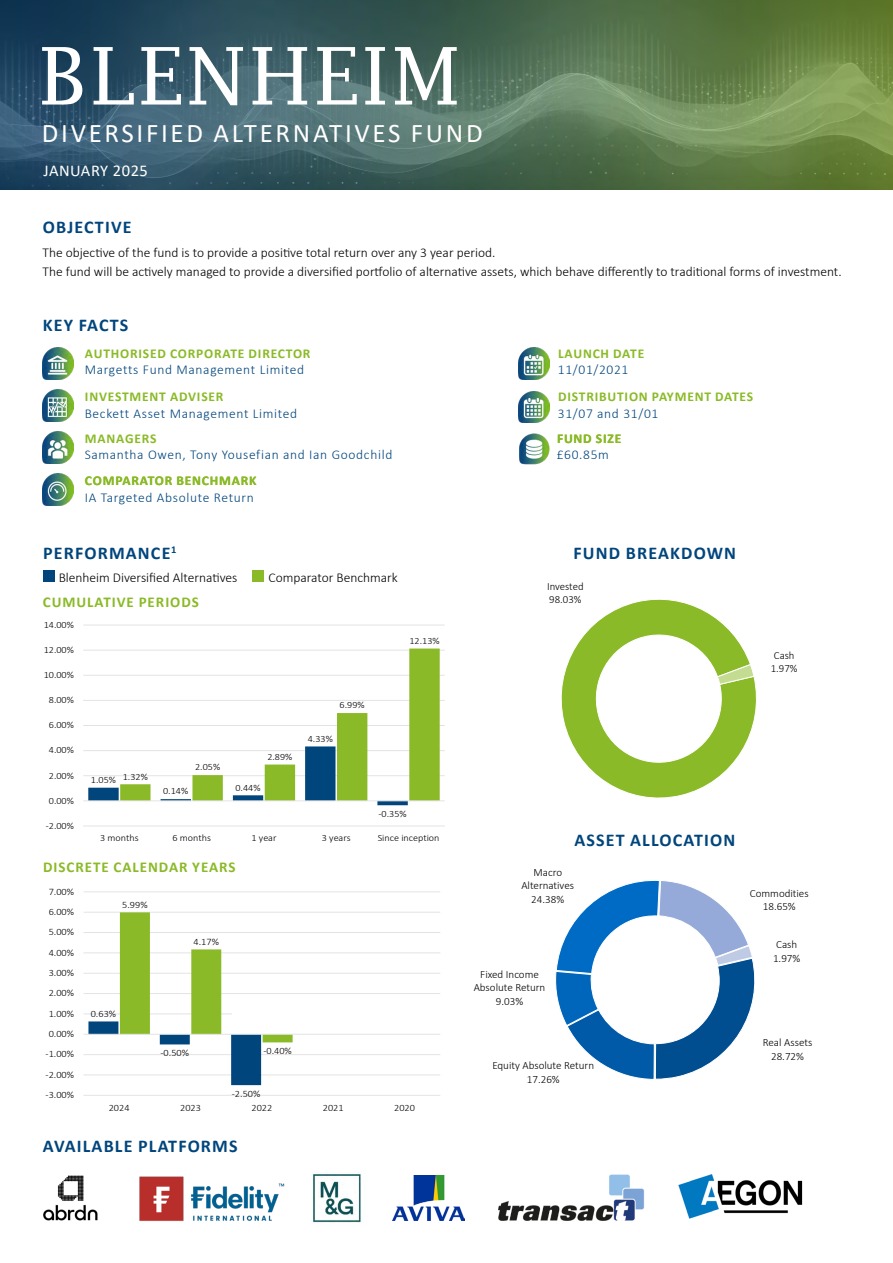
<style>
.page{position:relative;width:893px;height:1263px;background:#fff}
.page>*{position:absolute;margin:0;border:0;box-sizing:border-box;transform-origin:0 0}
.t1{font:79.5px "Lucida Fax";letter-spacing:.03em;color:#fff}
.t2{font:27px "Calibri";letter-spacing:.1em;color:#fff}
.t3{font:700 18px "Calibri";letter-spacing:.065em;color:#00457c}
.t4{font:16.5px "Calibri";letter-spacing:.03em;color:#fff}
.t5{font:700 15px "Calibri";letter-spacing:.065em;color:#8aba27}
.t6{font:300 13.5px/19.5px "Calibri";color:#000}
.t7{font:300 13.5px "Calibri";letter-spacing:.05em;color:#00457c}
.t8{font:700 13.5px "Calibri";letter-spacing:.06em;color:#8aba27}
.t9{font:300 11.1px/13.5px "Calibri";color:#000;text-align:center}
.t10{font:300 10.95px/13.4px "Calibri";color:#000}
.t11{font:300 9.75px "Calibri";color:#000;scale:1.05 1}
.t12{font:300 9.6px "Calibri";color:#000;scale:1.05 1}
</style>
<div class="page">
<img style="left:0;top:0;width:893px;height:189px">
<img style="left:43px;top:1175px;width:55px;height:46px">
<img style="left:312px;top:1172px;width:49px;height:51px">
<img style="left:678px;top:1174px;width:125px;height:45px">
<img style="left:498px;top:1174px;width:146px;height:47px">
<img style="left:139px;top:1176px;width:146px;height:45px">
<img style="left:392px;top:1175px;width:73px;height:45px">
<img style="left:519px;top:433px;width:31px;height:31px">
<img style="left:519px;top:391px;width:31px;height:31px">
<img style="left:519px;top:348px;width:31px;height:31px">
<img style="left:43px;top:474px;width:31px;height:31px">
<img style="left:43px;top:348px;width:31px;height:31px">
<img style="left:43px;top:390px;width:31px;height:31px">
<img style="left:43px;top:432px;width:31px;height:31px">
<div style="left:43px;top:571px;width:11px;height:11px;background:#00457c"></div>
<div style="left:253px;top:571px;width:11px;height:11px;background:#8aba27"></div>
<svg style="left:561px;top:599px;width:196px;height:199px"></svg>
<svg style="left:716px;top:663px;width:39px;height:22px"></svg>
<hr style="left:83px;top:826px;width:362px;height:1px;background:#e3e3e3">
<hr style="left:83px;top:775px;width:362px;height:1px;background:#e3e3e3">
<hr style="left:83px;top:750px;width:362px;height:1px;background:#e3e3e3">
<hr style="left:83px;top:725px;width:362px;height:1px;background:#e3e3e3">
<hr style="left:83px;top:700px;width:362px;height:1px;background:#e3e3e3">
<hr style="left:83px;top:675px;width:362px;height:1px;background:#e3e3e3">
<hr style="left:83px;top:650px;width:362px;height:1px;background:#e3e3e3">
<hr style="left:83px;top:625px;width:362px;height:1px;background:#e3e3e3">
<svg style="left:88px;top:787px;width:320px;height:18px"></svg>
<svg style="left:120px;top:648px;width:320px;height:153px"></svg>
<hr style="left:83px;top:801px;width:362px;height:1px;background:#e3e3e3">
<hr style="left:83px;top:1095px;width:357px;height:1px;background:#e3e3e3">
<hr style="left:83px;top:1075px;width:357px;height:1px;background:#e3e3e3">
<hr style="left:83px;top:1054px;width:357px;height:1px;background:#e3e3e3">
<hr style="left:83px;top:1014px;width:357px;height:1px;background:#e3e3e3">
<hr style="left:83px;top:993px;width:357px;height:1px;background:#e3e3e3">
<hr style="left:83px;top:973px;width:357px;height:1px;background:#e3e3e3">
<hr style="left:83px;top:953px;width:357px;height:1px;background:#e3e3e3">
<hr style="left:83px;top:932px;width:357px;height:1px;background:#e3e3e3">
<hr style="left:83px;top:912px;width:357px;height:1px;background:#e3e3e3">
<hr style="left:83px;top:891px;width:357px;height:1px;background:#e3e3e3">
<svg style="left:88px;top:912px;width:205px;height:173px"></svg>
<hr style="left:83px;top:1034px;width:357px;height:1px;background:#e3e3e3">
<div style="left:232px;top:999px;width:215px;height:17px;background:#fff"></div>
<svg style="left:555px;top:880px;width:200px;height:200px"></svg>
<div style="left:612px;top:938px;width:86px;height:86px;background:#fff;border-radius:50%"></div>
<h1 class="t1" style="left:38px;top:30px;width:424px">BLENHEIM</h1>
<h2 class="t2" style="left:42px;top:114px;width:442px">DIVERSIFIED ALTERNATIVES FUND</h2>
<p class="t4" style="left:44px;top:159px;width:106px">JANUARY 2025</p>
<h3 class="t3" style="left:43px;top:214px;width:90px">OBJECTIVE</h3>
<p class="t6" style="left:43px;top:242px;width:801px">The objective of the fund is to provide a positive total return over any 3 year period.<br>The fund will be actively managed to provide a diversified portfolio of alternative assets, which behave differently to traditional forms of investment.</p>
<h3 class="t3" style="left:43px;top:313px;width:87px">KEY FACTS</h3>
<p class="t8" style="left:85px;top:344px;width:227px">AUTHORISED CORPORATE DIRECTOR</p>
<p class="t7" style="left:85px;top:361px;width:221px">Margetts Fund Management Limited</p>
<p class="t8" style="left:85px;top:387px;width:140px">INVESTMENT ADVISER</p>
<p class="t7" style="left:85px;top:405px;width:214px">Beckett Asset Management Limited</p>
<p class="t8" style="left:85px;top:429px;width:73px">MANAGERS</p>
<p class="t7" style="left:85px;top:446px;width:309px">Samantha Owen, Tony Yousefian and Ian Goodchild</p>
<p class="t8" style="left:85px;top:471px;width:173px">COMPARATOR BENCHMARK</p>
<p class="t7" style="left:85px;top:489px;width:171px">IA Targeted Absolute Return</p>
<h3 class="t3" style="left:43px;top:540px;width:135px">PERFORMANCE<sup>1</sup></h3>
<p class="t6" style="left:59px;top:568px;width:180px">Blenheim Diversified Alternatives</p>
<p class="t6" style="left:268px;top:568px;width:131px">Comparator Benchmark</p>
<p class="t5" style="left:43px;top:591px;width:158px">CUMULATIVE PERIODS</p>
<p class="t12" style="left:44px;top:619px;width:30px">14.00%</p>
<p class="t12" style="left:44px;top:644px;width:30px">12.00%</p>
<p class="t12" style="left:44px;top:669px;width:30px">10.00%</p>
<p class="t12" style="left:49px;top:694px;width:25px">8.00%</p>
<p class="t12" style="left:49px;top:719px;width:25px">6.00%</p>
<p class="t12" style="left:49px;top:744px;width:25px">4.00%</p>
<p class="t12" style="left:49px;top:769px;width:25px">2.00%</p>
<p class="t12" style="left:49px;top:794px;width:25px">0.00%</p>
<p class="t12" style="left:46px;top:820px;width:28px">-2.00%</p>
<p class="t12" style="left:409px;top:635px;width:30px">12.13%</p>
<p class="t12" style="left:91px;top:774px;width:25px">1.05%</p>
<p class="t12" style="left:123px;top:770px;width:25px">1.32%</p>
<p class="t12" style="left:195px;top:761px;width:25px">2.05%</p>
<p class="t12" style="left:163px;top:785px;width:25px">0.14%</p>
<p class="t12" style="left:267px;top:751px;width:25px">2.89%</p>
<p class="t12" style="left:235px;top:781px;width:25px">0.44%</p>
<p class="t12" style="left:340px;top:699px;width:25px">6.99%</p>
<p class="t12" style="left:308px;top:733px;width:25px">4.33%</p>
<p class="t12" style="left:378px;top:807px;width:28px">-0.35%</p>
<p class="t12" style="left:100px;top:832px;width:38px">3 months</p>
<p class="t12" style="left:172px;top:832px;width:38px">6 months</p>
<p class="t12" style="left:251px;top:832px;width:25px">1 year</p>
<p class="t12" style="left:322px;top:832px;width:29px">3 years</p>
<p class="t12" style="left:378px;top:832px;width:60px">Since inception</p>
<p class="t5" style="left:43px;top:857px;width:194px">DISCRETE CALENDAR YEARS</p>
<p class="t11" style="left:49px;top:885px;width:26px">7.00%</p>
<p class="t11" style="left:49px;top:906px;width:26px">6.00%</p>
<p class="t11" style="left:49px;top:926px;width:26px">5.00%</p>
<p class="t11" style="left:49px;top:946px;width:26px">4.00%</p>
<p class="t11" style="left:49px;top:967px;width:26px">3.00%</p>
<p class="t11" style="left:49px;top:987px;width:26px">2.00%</p>
<p class="t11" style="left:49px;top:1007px;width:26px">1.00%</p>
<p class="t11" style="left:49px;top:1028px;width:26px">0.00%</p>
<p class="t11" style="left:46px;top:1048px;width:29px">-1.00%</p>
<p class="t11" style="left:46px;top:1068px;width:29px">-2.00%</p>
<p class="t11" style="left:46px;top:1089px;width:29px">-3.00%</p>
<p class="t11" style="left:122px;top:898px;width:26px">5.99%</p>
<p class="t11" style="left:194px;top:935px;width:26px">4.17%</p>
<p class="t11" style="left:91px;top:1007px;width:26px">0.63%</p>
<p class="t11" style="left:160px;top:1047px;width:29px">-0.50%</p>
<p class="t11" style="left:263px;top:1044px;width:29px">-0.40%</p>
<p class="t11" style="left:232px;top:1087px;width:29px">-2.50%</p>
<p class="t11" style="left:109px;top:1101px;width:21px">2024</p>
<p class="t11" style="left:180px;top:1101px;width:21px">2023</p>
<p class="t11" style="left:252px;top:1101px;width:21px">2022</p>
<p class="t11" style="left:323px;top:1101px;width:21px">2021</p>
<p class="t11" style="left:394px;top:1101px;width:21px">2020</p>
<h3 class="t3" style="left:43px;top:1133px;width:196px">AVAILABLE PLATFORMS</h3>
<p class="t8" style="left:558px;top:344px;width:88px">LAUNCH DATE</p>
<p class="t7" style="left:558px;top:361px;width:72px">11/01/2021</p>
<p class="t8" style="left:558px;top:387px;width:197px">DISTRIBUTION PAYMENT DATES</p>
<p class="t7" style="left:558px;top:405px;width:102px">31/07 and 31/01</p>
<p class="t8" style="left:557px;top:428px;width:66px">FUND SIZE</p>
<p class="t7" style="left:557px;top:446px;width:54px">£60.85m</p>
<h3 class="t3" style="left:574px;top:540px;width:164px">FUND BREAKDOWN</h3>
<p class="t10" style="left:547px;top:580px;width:38px">Invested<br>98.03%</p>
<p class="t10" style="left:771px;top:648px;width:28px">Cash<br>1.97%</p>
<h3 class="t3" style="left:574px;top:828px;width:163px">ASSET ALLOCATION</h3>
<p class="t9" style="left:521px;top:865px;width:54px">Macro<br>Alternatives<br>24.38%</p>
<p class="t9" style="left:474px;top:967px;width:73px">Fixed Income<br>Absolute Return<br>9.03%</p>
<p class="t9" style="left:492px;top:1059px;width:103px">Equity Absolute Return<br>17.26%</p>
<p class="t9" style="left:750px;top:886px;width:60px">Commodities<br>18.65%</p>
<p class="t9" style="left:773px;top:937px;width:29px;text-align:left">Cash<br>1.97%</p>
<p class="t9" style="left:763px;top:1036px;width:51px">Real Assets<br>28.72%</p>
</div>
